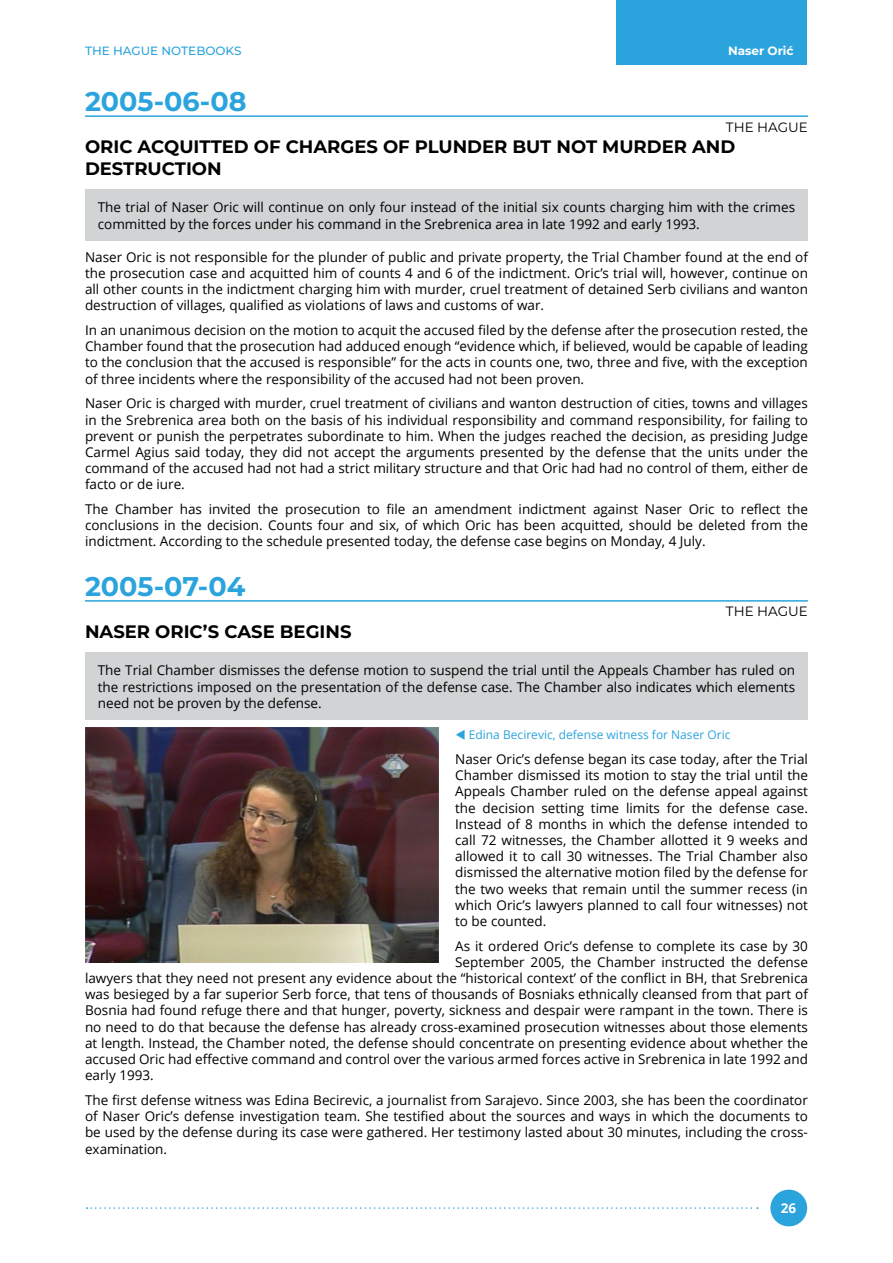
<style>
.page{position:relative;width:893px;height:1263px;background:#fff}
.page>*{position:absolute;margin:0;border:0;box-sizing:border-box;transform-origin:0 0}
.t1{font:700 27px "Montserrat";color:#2ba4dd}
.t2{font:700 18px/21.6px "Montserrat";color:#000}
.t3{font:13.5px/16.2px "Open Sans";color:#000;text-align:justify}
.t4{font:13.5px "Montserrat";color:#000}
.t5{font:700 13.5px "Open Sans";color:#fff}
.t6{font:12px "Open Sans";color:#2ba4dd}
.t7{font:500 12px "Montserrat";color:#2ba4dd}
.t8{font:700 12px "Montserrat";color:#fff}
</style>
<div class="page">
<div style="left:617px;top:0;width:190px;height:65px;background:#2ba4dd"></div>
<div style="left:770px;top:1189px;width:37px;height:37px;background:#2ba4dd;border-radius:50%"></div>
<svg style="left:87px;top:1207px;width:671px;height:2px"></svg>
<hr style="left:85px;top:115px;width:723px;height:2px;background:#2ba4dd">
<div style="left:85px;top:189px;width:723px;height:52px;background:#d1d3d4"></div>
<hr style="left:85px;top:600px;width:723px;height:2px;background:#2ba4dd">
<div style="left:85px;top:652px;width:723px;height:68px;background:#d1d3d4"></div>
<img style="left:85px;top:727px;width:353px;height:235px">
<p class="t7" style="left:85px;top:43px;width:158px">THE HAGUE NOTEBOOKS</p>
<p class="t8" style="left:728px;top:43px;width:67px">Naser Orić</p>
<h1 class="t1" style="left:85px;top:84px;width:163px">2005-06-08</h1>
<p class="t4" style="left:726px;top:118px;width:83px">THE HAGUE</p>
<h2 class="t2" style="left:85px;top:136px;width:652px">ORIC ACQUITTED OF CHARGES OF PLUNDER BUT NOT MURDER AND<br>DESTRUCTION</h2>
<p class="t3" style="left:98px;top:199px;width:699px">The trial of Naser Oric will continue on only four instead of the initial six counts charging him with the crimes committed by the forces under his command in the Srebrenica area in late 1992 and early 1993.</p>
<p class="t3" style="left:85px;top:248px;width:724px">Naser Oric is not responsible for the plunder of public and private property, the Trial Chamber found at the end of the prosecution case and acquitted him of counts 4 and 6 of the indictment. Oric’s trial will, however, continue on all other counts in the indictment charging him with murder, cruel treatment of detained Serb civilians and wanton destruction of villages, qualified as violations of laws and customs of war.</p>
<p class="t3" style="left:85px;top:322px;width:724px">In an unanimous decision on the motion to acquit the accused filed by the defense after the prosecution rested, the Chamber found that the prosecution had adduced enough “evidence which, if believed, would be capable of leading to the conclusion that the accused is responsible” for the acts in counts one, two, three and five, with the exception of three incidents where the responsibility of the accused had not been proven.</p>
<p class="t3" style="left:85px;top:395px;width:724px">Naser Oric is charged with murder, cruel treatment of civilians and wanton destruction of cities, towns and villages in the Srebrenica area both on the basis of his individual responsibility and command responsibility, for failing to prevent or punish the perpetrates subordinate to him. When the judges reached the decision, as presiding Judge Carmel Agius said today, they did not accept the arguments presented by the defense that the units under the command of the accused had not had a strict military structure and that Oric had had no control of them, either de facto or de iure.</p>
<p class="t3" style="left:85px;top:501px;width:724px">The Chamber has invited the prosecution to file an amendment indictment against Naser Oric to reflect the conclusions in the decision. Counts four and six, of which Oric has been acquitted, should be deleted from the indictment. According to the schedule presented today, the defense case begins on Monday, 4 July.</p>
<h1 class="t1" style="left:85px;top:568px;width:162px">2005-07-04</h1>
<p class="t4" style="left:726px;top:602px;width:83px">THE HAGUE</p>
<h2 class="t2" style="left:85px;top:620px;width:268px">NASER ORIC’S CASE BEGINS</h2>
<p class="t3" style="left:98px;top:662px;width:699px">The Trial Chamber dismisses the defense motion to suspend the trial until the Appeals Chamber has ruled on the restrictions imposed on the presentation of the defense case. The Chamber also indicates which elements need not be proven by the defense.</p>
<p class="t6" style="left:455px;top:727px;width:277px">▼ Edina Becirevic, defense witness for Naser Oric</p>
<p class="t3" style="left:455px;top:750px;width:354px">Naser Oric’s defense began its case today, after the Trial Chamber dismissed its motion to stay the trial until the Appeals Chamber ruled on the defense appeal against the decision setting time limits for the defense case.<br>Instead of 8 months in which the defense intended to call 72 witnesses, the Chamber allotted it 9 weeks and allowed it to call 30 witnesses. The Trial Chamber also dismissed the alternative motion filed by the defense for the two weeks that remain until the summer recess (in which Oric’s lawyers planned to call four witnesses) not to be counted.</p>
<p class="t3" style="left:455px;top:937px;width:354px">As it ordered Oric’s defense to complete its case by 30</p>
<p class="t3" style="left:455px;top:953px;width:354px">September 2005, the Chamber instructed the defense</p>
<p class="t3" style="left:85px;top:970px;width:724px">lawyers that they need not present any evidence about the “historical context’ of the conflict in BH, that Srebrenica</p>
<p class="t3" style="left:85px;top:986px;width:724px">was besieged by a far superior Serb force, that tens of thousands of Bosniaks ethnically cleansed from that part of</p>
<p class="t3" style="left:85px;top:1002px;width:724px">Bosnia had found refuge there and that hunger, poverty, sickness and despair were rampant in the town. There is</p>
<p class="t3" style="left:85px;top:1018px;width:724px">no need to do that because the defense has already cross-examined prosecution witnesses about those elements</p>
<p class="t3" style="left:85px;top:1034px;width:724px">at length. Instead, the Chamber noted, the defense should concentrate on presenting evidence about whether the</p>
<p class="t3" style="left:85px;top:1051px;width:724px">accused Oric had effective command and control over the various armed forces active in Srebrenica in late 1992 and</p>
<p class="t3" style="left:85px;top:1067px;width:70px">early 1993.</p>
<p class="t3" style="left:85px;top:1092px;width:724px">The first defense witness was Edina Becirevic, a journalist from Sarajevo. Since 2003, she has been the coordinator of Naser Oric’s defense investigation team. She testified about the sources and ways in which the documents to be used by the defense during its case were gathered. Her testimony lasted about 30 minutes, including the cross&shy;examination.</p>
<p class="t5" style="left:781px;top:1199px;width:17px">26</p>
</div>
